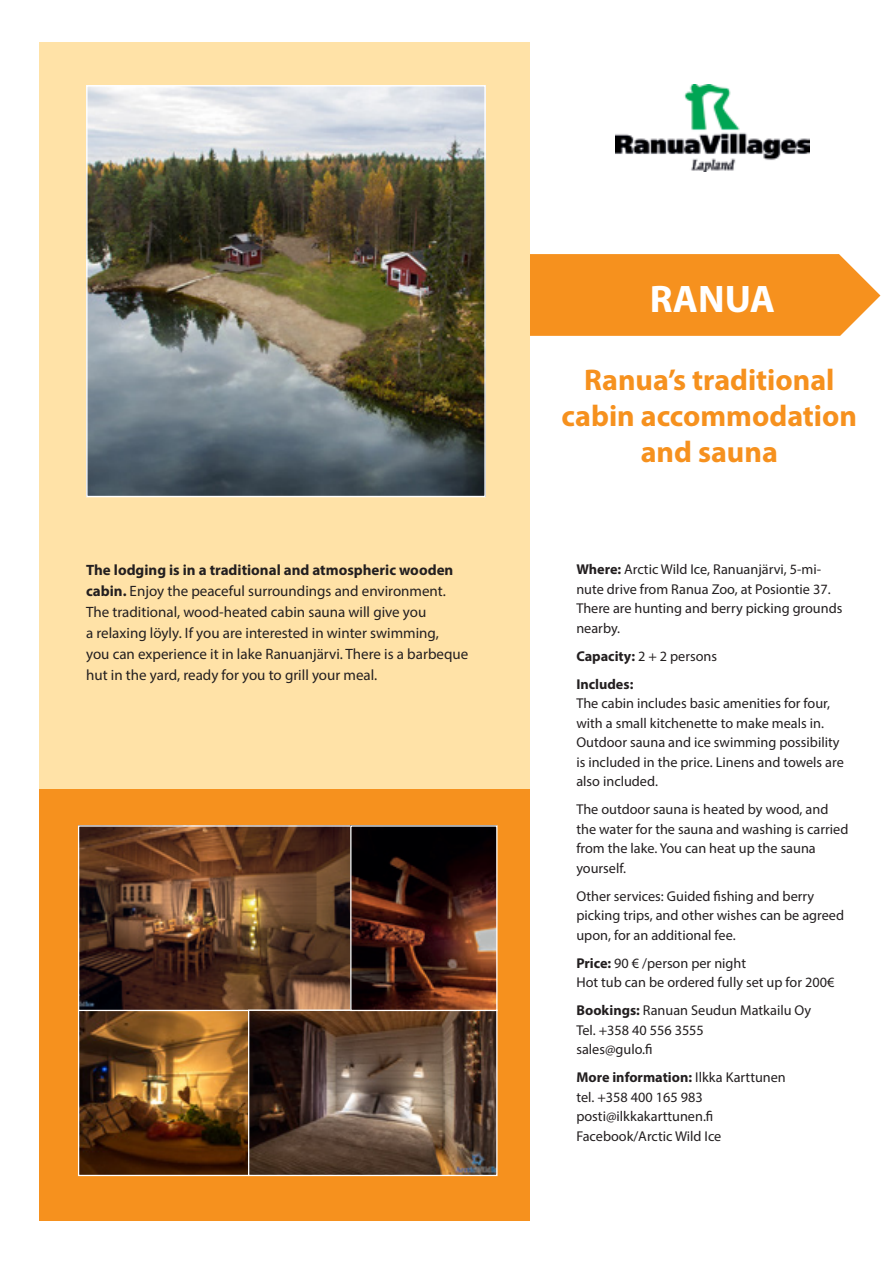
<style>
.page{position:relative;width:893px;height:1263px;background:#fff}
.page>*{position:absolute;margin:0;border:0;box-sizing:border-box;transform-origin:0 0}
.t1{font:700 38.55px "Myriad Pro";color:#fff}
.otsikko{font:700 30px "Myriad Pro";color:#f6911e}
.faktat{font:15px/21px "Myriad Pro";color:#231f20}
.faktat-2{font:700 15px/21px "Myriad Pro";color:#231f20}
.faktat-3{font:14.25px/19.5px "Myriad Pro";color:#231f20}
.faktat-4{font:700 14.25px "Myriad Pro";color:#231f20}
.s1{font-weight:400}
.s2{font-weight:700}
</style>
<div class="page">
<svg style="left:529px;top:254px;width:351px;height:82px;background:#f6972b"></svg>
<div style="left:39px;top:43px;width:490px;height:754px;background:#ffe2a7"></div>
<div style="left:39px;top:789px;width:490px;height:431px;background:#f6911e"></div>
<img style="left:88px;top:87px;width:396px;height:408px">
<img style="left:80px;top:1012px;width:415px;height:162px">
<div style="left:78px;top:1010px;width:171px;height:166px;border:1px solid #fff"></div>
<img style="left:80px;top:827px;width:270px;height:182px">
<div style="left:78px;top:825px;width:276px;height:186px;border:1px solid #fff"></div>
<div style="left:248px;top:1010px;width:249px;height:166px;border:1px solid #fff"></div>
<img style="left:615px;top:85px;width:195px;height:86px">
<img style="left:352px;top:827px;width:143px;height:182px">
<div style="left:350px;top:825px;width:147px;height:186px;border:1px solid #fff"></div>
<p class="faktat-2" style="left:86px;top:559px;width:369px">The lodging is in a traditional and atmospheric wooden cabin. <span class="s1">Enjoy the peaceful surroundings and environment.</span></p>
<p class="faktat" style="left:86px;top:601px;width:342px">The traditional, wood-heated cabin sauna will give you</p>
<p class="faktat" style="left:86px;top:622px;width:354px">a relaxing löyly. If you are interested in winter swimming,</p>
<p class="faktat" style="left:86px;top:643px;width:384px">you can experience it in lake Ranuanjärvi. There is a barbeque hut in the yard, ready for you to grill your meal.</p>
<p class="t1" style="left:650px;top:274px;width:127px">RANUA</p>
<p class="otsikko" style="left:584px;top:361px;width:252px">Ranua’s traditional</p>
<p class="otsikko" style="left:562px;top:397px;width:297px">cabin accommodation</p>
<p class="otsikko" style="left:641px;top:433px;width:139px">and sauna</p>
<p class="faktat-3" style="left:576px;top:559px;width:268px"><span class="s2">Where:</span> Arctic Wild Ice, Ranuanjärvi, 5-mi&shy;nute drive from Ranua Zoo, at Posiontie 37.<br>There are hunting and berry picking grounds nearby.</p>
<p class="faktat-3" style="left:576px;top:646px;width:142px"><span class="s2">Capacity:</span> 2 + 2 persons</p>
<p class="faktat-4" style="left:576px;top:674px;width:59px">Includes:</p>
<p class="faktat-3" style="left:576px;top:693px;width:269px">The cabin includes basic amenities for four, with a small kitchenette to make meals in.<br>Outdoor sauna and ice swimming possibility is included in the price. Linens and towels are also included.</p>
<p class="faktat-3" style="left:576px;top:799px;width:274px">The outdoor sauna is heated by wood, and the water for the sauna and washing is carried from the lake. You can heat up the sauna yourself.</p>
<p class="faktat-3" style="left:576px;top:886px;width:269px">Other services: Guided fishing and berry picking trips, and other wishes can be agreed upon, for an additional fee.</p>
<p class="faktat-3" style="left:576px;top:953px;width:171px"><span class="s2">Price:</span> 90 € /person per night</p>
<p class="faktat-3" style="left:576px;top:972px;width:259px">Hot tub can be ordered fully set up for 200€</p>
<p class="faktat-3" style="left:576px;top:1000px;width:236px"><span class="s2">Bookings:</span> Ranuan Seudun Matkailu Oy</p>
<p class="faktat-3" style="left:576px;top:1020px;width:129px">Tel. +358 40 556 3555</p>
<p class="faktat-3" style="left:576px;top:1039px;width:78px">sales@gulo.fi</p>
<p class="faktat-4" style="left:576px;top:1068px;width:211px">More information: <span class="s1">Ilkka Karttunen</span></p>
<p class="faktat-3" style="left:576px;top:1087px;width:128px">tel. +358 400 165 983</p>
<p class="faktat-3" style="left:576px;top:1106px;width:139px">posti@ilkkakarttunen.fi</p>
<p class="faktat-3" style="left:576px;top:1126px;width:147px">Facebook/Arctic Wild Ice</p>
</div>
